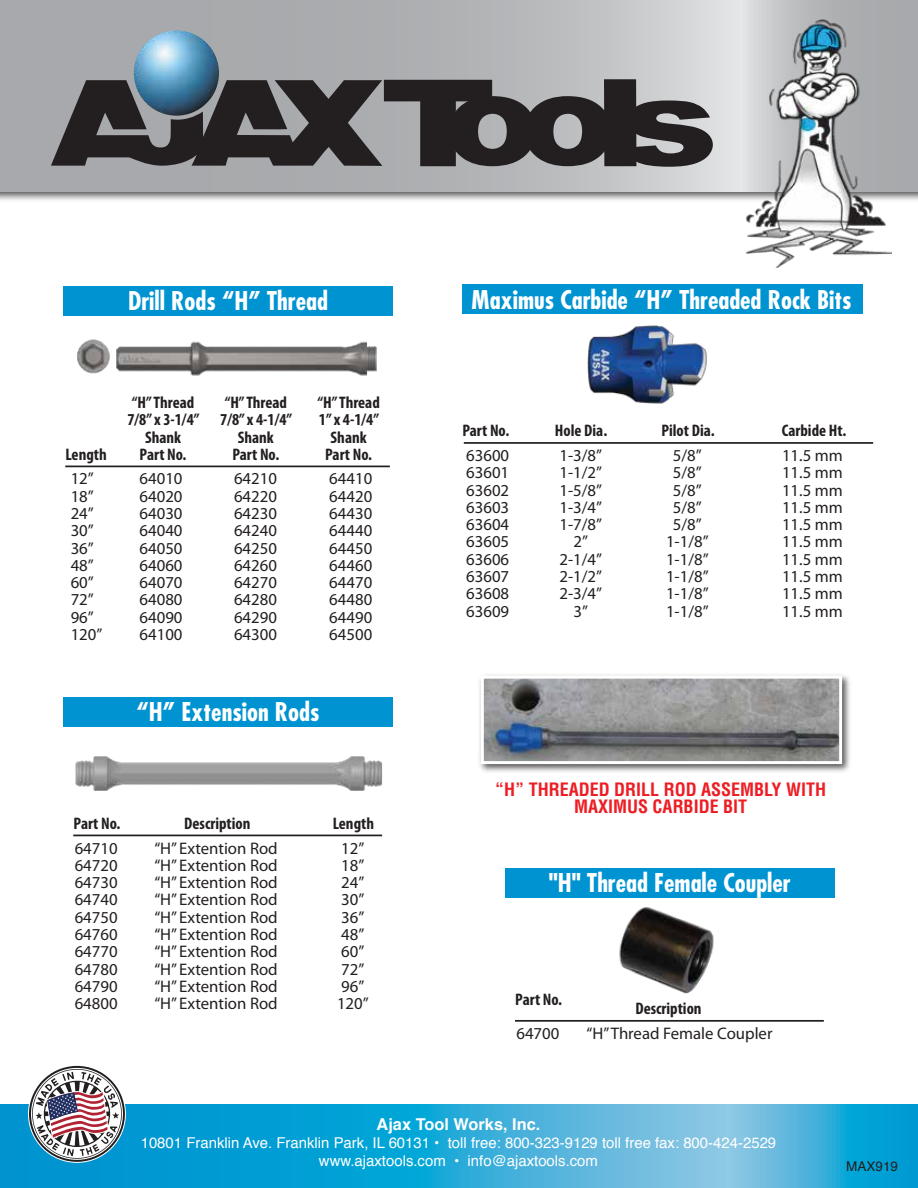
<style>
.page{position:relative;width:918px;height:1188px;background:#fff}
.page>*{position:absolute;margin:0;border:0;box-sizing:border-box;transform-origin:0 0}
.t1{font:700 condensed 25.2px "Futura";color:#fff}
.t2{font:700 condensed 18px/17.4px "Helvetica";color:#ed1d24;text-align:center}
.t3{font:16.8px "Myriad Pro";color:#231f20}
.t4{font:700 condensed 16.8px/17.2px "Myriad Pro";color:#231f20;text-align:center}
.t5{font:700 16.35px "Helvetica";color:#fff}
.t6{font:14.85px/17.9px "Helvetica";color:#fff;text-align:center}
.t7{font:13.5px "Helvetica";color:#231f20}
</style>
<div class="page">
<div style="left:63px;top:286px;width:330px;height:30px;background:#0093d1"></div>
<svg style="left:0;top:0;width:918px;height:192px;background:#b4b6b8"></svg>
<svg style="left:51px;top:80px;width:553px;height:86px;background:#504e50"></svg>
<div style="left:604px;top:79px;width:32px;height:87px;background:#231f20"></div>
<svg style="left:624px;top:101px;width:89px;height:66px;background:#4f4d4e"></svg>
<img style="left:134px;top:30px;width:85px;height:86px;border-radius:43px">
<img style="left:745px;top:18px;width:147px;height:250px">
<svg style="left:0;top:1105px;width:918px;height:83px;background:#2ca9d8"></svg>
<img style="left:587px;top:325px;width:120px;height:79px">
<hr style="left:65px;top:466px;width:325px;height:1px;background:#231f20">
<img style="left:77px;top:339px;width:300px;height:37px">
<div style="left:63px;top:697px;width:330px;height:30px;background:#0093d1"></div>
<hr style="left:73px;top:835px;width:309px;height:1px;background:#231f20">
<div style="left:463px;top:284px;width:400px;height:30px;background:#0093d1"></div>
<hr style="left:464px;top:442px;width:409px;height:2px;background:#231f20">
<img style="left:75px;top:756px;width:308px;height:35px">
<div style="left:505px;top:868px;width:330px;height:30px;background:#0093d1"></div>
<hr style="left:515px;top:1020px;width:309px;height:2px;background:#231f20">
<img style="left:619px;top:907px;width:95px;height:87px">
<img style="left:479px;top:674px;width:371px;height:98px">
<img style="left:485px;top:680px;width:353px;height:80px">
<div style="left:481px;top:676px;width:361px;height:88px;border:3px solid #fff"></div>
<svg style="left:29px;top:1066px;width:97px;height:96px"></svg>
<h1 class="t1" style="left:128px;top:285px;width:202px">Drill Rods “H” Thread</h1>
<p class="t4" style="left:127px;top:394px;width:73px">“H” Thread<br>7/8” x 3-1/4”<br>Shank<br>Part No.</p>
<p class="t4" style="left:220px;top:394px;width:73px">“H” Thread<br>7/8” x 4-1/4”<br>Shank<br>Part No.</p>
<p class="t4" style="left:317px;top:394px;width:64px">“H” Thread<br>1” x 4-1/4”<br>Shank</p>
<p class="t4" style="left:65px;top:445px;width:43px">Length</p>
<p class="t4" style="left:325px;top:445px;width:48px">Part No.</p>
<p class="t3" style="left:71px;top:468px;width:25px">12”</p>
<p class="t3" style="left:140px;top:468px;width:45px">64010</p>
<p class="t3" style="left:234px;top:468px;width:45px">64210</p>
<p class="t3" style="left:329px;top:468px;width:45px">64410</p>
<p class="t3" style="left:71px;top:486px;width:25px">18”</p>
<p class="t3" style="left:140px;top:486px;width:45px">64020</p>
<p class="t3" style="left:234px;top:486px;width:45px">64220</p>
<p class="t3" style="left:329px;top:486px;width:45px">64420</p>
<p class="t3" style="left:71px;top:503px;width:25px">24”</p>
<p class="t3" style="left:140px;top:503px;width:45px">64030</p>
<p class="t3" style="left:234px;top:503px;width:45px">64230</p>
<p class="t3" style="left:329px;top:503px;width:45px">64430</p>
<p class="t3" style="left:71px;top:520px;width:25px">30”</p>
<p class="t3" style="left:140px;top:520px;width:45px">64040</p>
<p class="t3" style="left:234px;top:520px;width:45px">64240</p>
<p class="t3" style="left:329px;top:520px;width:45px">64440</p>
<p class="t3" style="left:71px;top:538px;width:25px">36”</p>
<p class="t3" style="left:140px;top:538px;width:45px">64050</p>
<p class="t3" style="left:234px;top:538px;width:45px">64250</p>
<p class="t3" style="left:329px;top:538px;width:45px">64450</p>
<p class="t3" style="left:71px;top:555px;width:25px">48”</p>
<p class="t3" style="left:140px;top:555px;width:45px">64060</p>
<p class="t3" style="left:234px;top:555px;width:45px">64260</p>
<p class="t3" style="left:329px;top:555px;width:45px">64460</p>
<p class="t3" style="left:71px;top:572px;width:25px">60”</p>
<p class="t3" style="left:140px;top:572px;width:45px">64070</p>
<p class="t3" style="left:234px;top:572px;width:45px">64270</p>
<p class="t3" style="left:329px;top:572px;width:45px">64470</p>
<p class="t3" style="left:71px;top:589px;width:25px">72”</p>
<p class="t3" style="left:140px;top:589px;width:45px">64080</p>
<p class="t3" style="left:234px;top:589px;width:45px">64280</p>
<p class="t3" style="left:329px;top:589px;width:45px">64480</p>
<p class="t3" style="left:71px;top:607px;width:25px">96”</p>
<p class="t3" style="left:140px;top:607px;width:45px">64090</p>
<p class="t3" style="left:234px;top:607px;width:45px">64290</p>
<p class="t3" style="left:329px;top:607px;width:45px">64490</p>
<p class="t3" style="left:71px;top:624px;width:33px">120”</p>
<p class="t3" style="left:140px;top:624px;width:45px">64100</p>
<p class="t3" style="left:234px;top:624px;width:45px">64300</p>
<p class="t3" style="left:329px;top:624px;width:45px">64500</p>
<h1 class="t1" style="left:137px;top:696px;width:184px">“H” Extension Rods</h1>
<p class="t4" style="left:74px;top:814px;width:48px">Part No.</p>
<p class="t4" style="left:184px;top:814px;width:68px">Description</p>
<p class="t4" style="left:333px;top:814px;width:43px">Length</p>
<p class="t3" style="left:75px;top:838px;width:45px">64710</p>
<p class="t3" style="left:154px;top:838px;width:125px">“H” Extention Rod</p>
<p class="t3" style="left:341px;top:838px;width:25px">12”</p>
<p class="t3" style="left:75px;top:855px;width:45px">64720</p>
<p class="t3" style="left:154px;top:855px;width:125px">“H” Extention Rod</p>
<p class="t3" style="left:341px;top:855px;width:25px">18”</p>
<p class="t3" style="left:75px;top:872px;width:45px">64730</p>
<p class="t3" style="left:154px;top:872px;width:125px">“H” Extention Rod</p>
<p class="t3" style="left:341px;top:872px;width:25px">24”</p>
<p class="t3" style="left:75px;top:889px;width:45px">64740</p>
<p class="t3" style="left:154px;top:889px;width:125px">“H” Extention Rod</p>
<p class="t3" style="left:341px;top:889px;width:25px">30”</p>
<p class="t3" style="left:75px;top:907px;width:45px">64750</p>
<p class="t3" style="left:154px;top:907px;width:125px">“H” Extention Rod</p>
<p class="t3" style="left:341px;top:907px;width:25px">36”</p>
<p class="t3" style="left:75px;top:924px;width:45px">64760</p>
<p class="t3" style="left:154px;top:924px;width:125px">“H” Extention Rod</p>
<p class="t3" style="left:341px;top:924px;width:25px">48”</p>
<p class="t3" style="left:75px;top:941px;width:45px">64770</p>
<p class="t3" style="left:154px;top:941px;width:125px">“H” Extention Rod</p>
<p class="t3" style="left:341px;top:941px;width:25px">60”</p>
<p class="t3" style="left:75px;top:959px;width:45px">64780</p>
<p class="t3" style="left:154px;top:959px;width:125px">“H” Extention Rod</p>
<p class="t3" style="left:341px;top:959px;width:25px">72”</p>
<p class="t3" style="left:75px;top:976px;width:45px">64790</p>
<p class="t3" style="left:154px;top:976px;width:125px">“H” Extention Rod</p>
<p class="t3" style="left:341px;top:976px;width:25px">96”</p>
<p class="t3" style="left:75px;top:993px;width:45px">64800</p>
<p class="t3" style="left:154px;top:993px;width:125px">“H” Extention Rod</p>
<p class="t3" style="left:337px;top:993px;width:33px">120”</p>
<h1 class="t1" style="left:472px;top:284px;width:382px">Maximus Carbide “H” Threaded Rock Bits</h1>
<p class="t4" style="left:462px;top:422px;width:48px">Part No.</p>
<p class="t4" style="left:555px;top:421px;width:54px">Hole Dia.</p>
<p class="t4" style="left:661px;top:421px;width:55px">Pilot Dia.</p>
<p class="t4" style="left:782px;top:421px;width:66px">Carbide Ht.</p>
<p class="t3" style="left:466px;top:445px;width:45px">63600</p>
<p class="t3" style="left:560px;top:445px;width:44px">1-3/8”</p>
<p class="t3" style="left:673px;top:445px;width:30px">5/8”</p>
<p class="t3" style="left:782px;top:445px;width:62px">11.5 mm</p>
<p class="t3" style="left:466px;top:462px;width:45px">63601</p>
<p class="t3" style="left:560px;top:462px;width:44px">1-1/2”</p>
<p class="t3" style="left:673px;top:462px;width:30px">5/8”</p>
<p class="t3" style="left:782px;top:462px;width:62px">11.5 mm</p>
<p class="t3" style="left:466px;top:480px;width:45px">63602</p>
<p class="t3" style="left:560px;top:480px;width:44px">1-5/8”</p>
<p class="t3" style="left:673px;top:480px;width:30px">5/8”</p>
<p class="t3" style="left:782px;top:480px;width:62px">11.5 mm</p>
<p class="t3" style="left:466px;top:497px;width:45px">63603</p>
<p class="t3" style="left:560px;top:497px;width:44px">1-3/4”</p>
<p class="t3" style="left:673px;top:497px;width:30px">5/8”</p>
<p class="t3" style="left:782px;top:497px;width:62px">11.5 mm</p>
<p class="t3" style="left:466px;top:514px;width:45px">63604</p>
<p class="t3" style="left:560px;top:514px;width:44px">1-7/8”</p>
<p class="t3" style="left:673px;top:514px;width:30px">5/8”</p>
<p class="t3" style="left:782px;top:514px;width:62px">11.5 mm</p>
<p class="t3" style="left:466px;top:531px;width:45px">63605</p>
<p class="t3" style="left:574px;top:531px;width:16px">2”</p>
<p class="t3" style="left:666px;top:531px;width:44px">1-1/8”</p>
<p class="t3" style="left:782px;top:531px;width:62px">11.5 mm</p>
<p class="t3" style="left:466px;top:549px;width:45px">63606</p>
<p class="t3" style="left:560px;top:549px;width:44px">2-1/4”</p>
<p class="t3" style="left:666px;top:549px;width:44px">1-1/8”</p>
<p class="t3" style="left:782px;top:549px;width:62px">11.5 mm</p>
<p class="t3" style="left:466px;top:566px;width:45px">63607</p>
<p class="t3" style="left:560px;top:566px;width:44px">2-1/2”</p>
<p class="t3" style="left:666px;top:566px;width:44px">1-1/8”</p>
<p class="t3" style="left:782px;top:566px;width:62px">11.5 mm</p>
<p class="t3" style="left:466px;top:583px;width:45px">63608</p>
<p class="t3" style="left:560px;top:583px;width:44px">2-3/4”</p>
<p class="t3" style="left:666px;top:583px;width:44px">1-1/8”</p>
<p class="t3" style="left:782px;top:583px;width:62px">11.5 mm</p>
<p class="t3" style="left:466px;top:601px;width:45px">63609</p>
<p class="t3" style="left:574px;top:601px;width:16px">3”</p>
<p class="t3" style="left:666px;top:601px;width:44px">1-1/8”</p>
<p class="t3" style="left:782px;top:601px;width:62px">11.5 mm</p>
<p class="t2" style="left:495px;top:780px;width:332px">“H” THREADED DRILL ROD ASSEMBLY WITH<br>MAXIMUS CARBIDE BIT</p>
<h1 class="t1" style="left:549px;top:867px;width:244px">"H" Thread Female Coupler</h1>
<p class="t4" style="left:515px;top:990px;width:48px">Part No.</p>
<p class="t4" style="left:635px;top:999px;width:68px">Description</p>
<p class="t3" style="left:516px;top:1023px;width:45px">64700</p>
<p class="t3" style="left:587px;top:1023px;width:187px">“H” Thread Female Coupler</p>
<p class="t5" style="left:377px;top:1111px;width:165px">Ajax Tool Works, Inc.</p>
<p class="t6" style="left:141px;top:1135px;width:637px">10801 Franklin Ave. Franklin Park, IL 60131 • toll free: 800-323-9129 toll free fax: 800-424-2529 www.ajaxtools.com • info@ajaxtools.com</p>
<p class="t7" style="left:846px;top:1155px;width:53px">MAX919</p>
</div>
